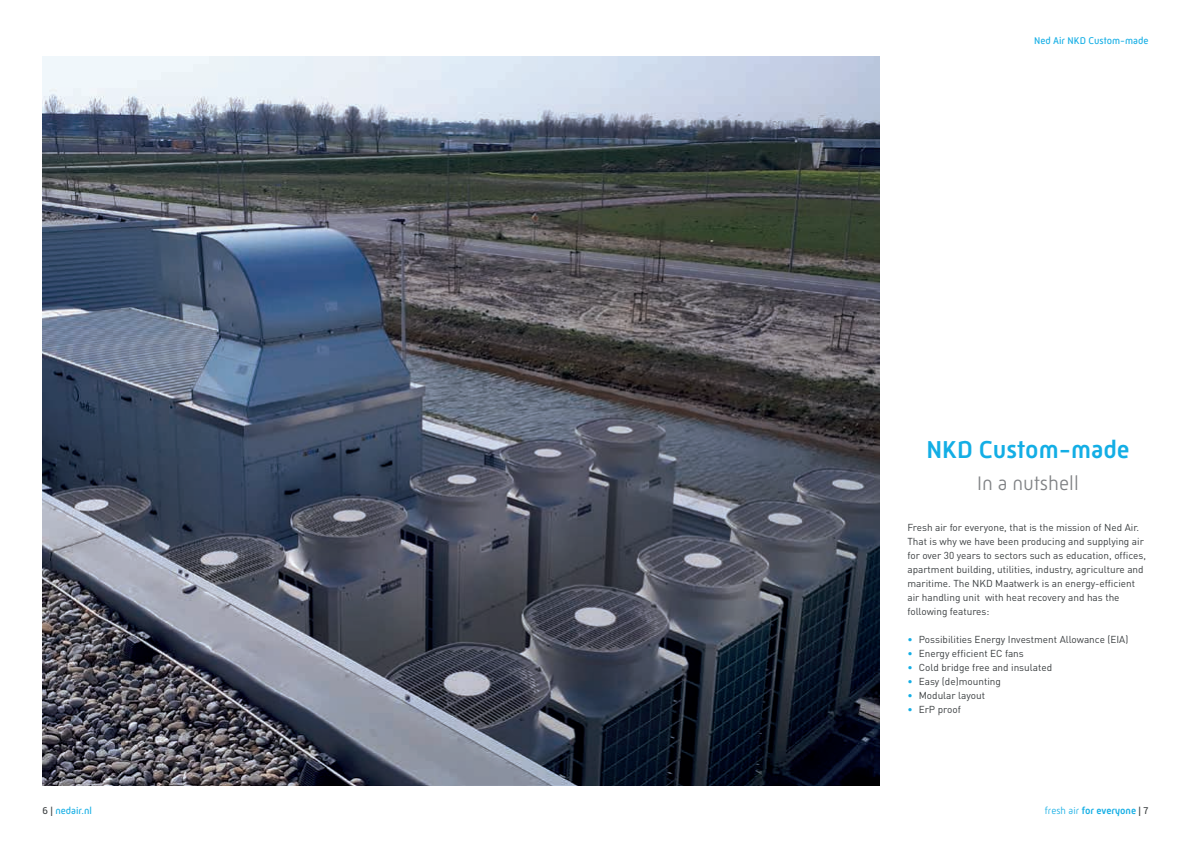
<style>
.page{position:relative;width:1191px;height:842px;background:#fff}
.page>*{position:absolute;margin:0;border:0;box-sizing:border-box;transform-origin:0 0}
.t1{font:500 25px "Mic 32 New";color:#13aee5}
.t2{font:300 20px "Mic 32 New";color:#808285}
.t3{font:10px/14px "DIN Pro";color:#393d3f}
.t4{font:10px "Mic 32 New";color:#13aee5}
.t5{font:500 10px "Mic 32 New";color:#13aee5}
.s1{color:#13aee5}
.s2{color:#393d3f}
.s3{font-weight:300}
.s4{font-weight:400;color:#393d3f}
</style>
<div class="page">
<img style="left:43px;top:57px;width:836px;height:728px">
<p class="t4" style="left:1034px;top:34px;width:116px">Ned Air NKD Custom-made</p>
<h1 class="t1" style="left:926px;top:435px;width:205px">NKD Custom-made</h1>
<h2 class="t2" style="left:977px;top:471px;width:103px">In a nutshell</h2>
<p class="t3" style="left:907px;top:520px;width:240px">Fresh air for everyone, that is the mission of Ned Air.<br>That is why we have been producing and supplying air for over 30 years to sectors such as education, offices, apartment building, utilities, industry, agriculture and maritime. The NKD Maatwerk is an energy-efficient air handling unit with heat recovery and has the following features:</p>
<p class="t3" style="left:907px;top:632px;width:222px"><span class="s1">•</span> Possibilities Energy Investment Allowance (EIA)</p>
<p class="t3" style="left:907px;top:646px;width:118px"><span class="s1">•</span> Energy efficient EC fans</p>
<p class="t3" style="left:907px;top:660px;width:146px"><span class="s1">•</span> Cold bridge free and insulated</p>
<p class="t3" style="left:907px;top:674px;width:95px"><span class="s1">•</span> Easy (de)mounting</p>
<p class="t3" style="left:907px;top:688px;width:79px"><span class="s1">•</span> Modular layout</p>
<p class="t3" style="left:907px;top:702px;width:55px"><span class="s1">•</span> ErP proof</p>
<p class="t4" style="left:43px;top:804px;width:51px"><span class="s2">6 |</span> nedair.nl</p>
<p class="t5" style="left:1044px;top:804px;width:105px"><span class="s3">fresh air</span> for everyone <span class="s4">| 7</span></p>
</div>
